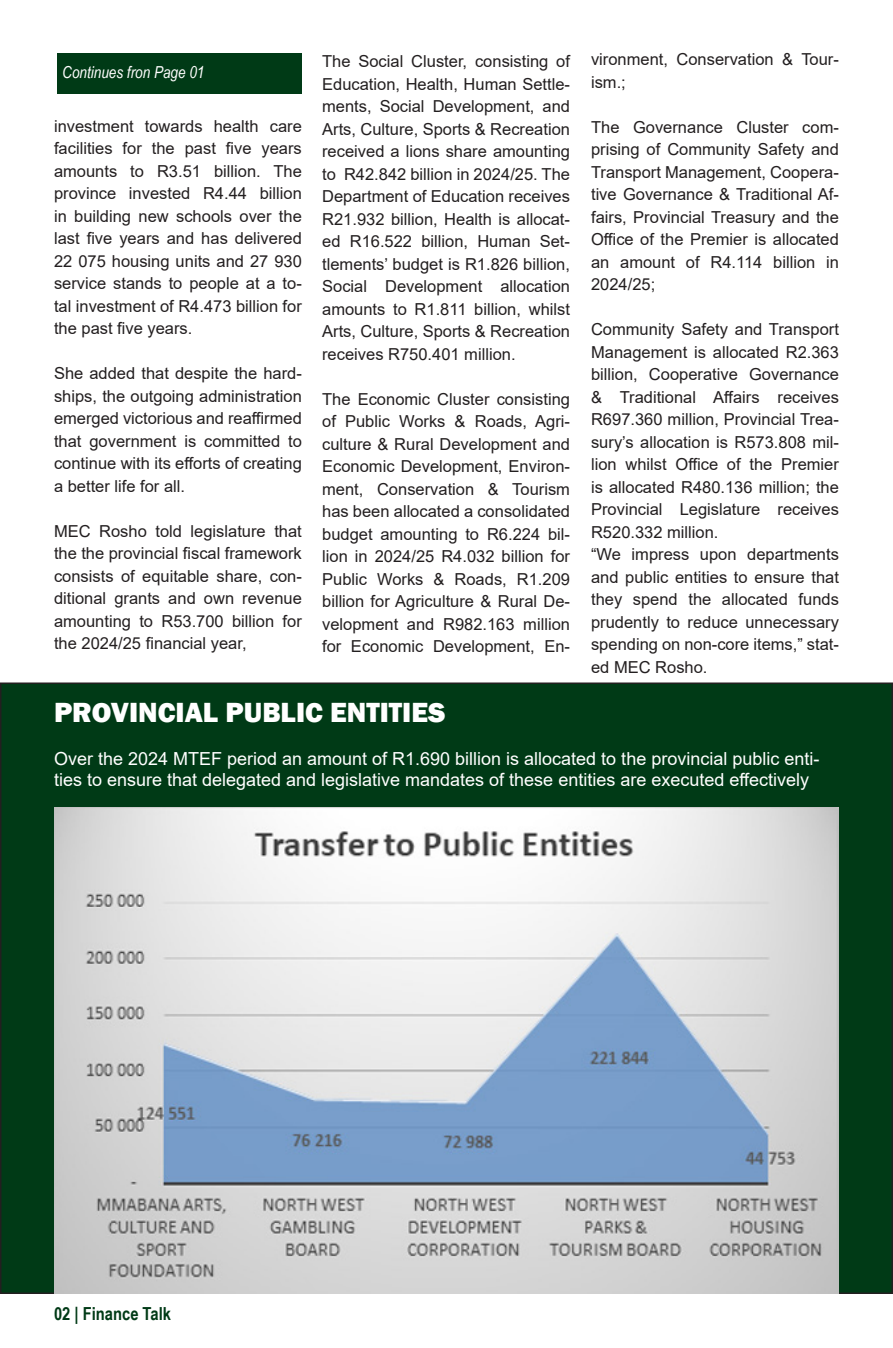
<style>
.page{position:relative;width:893px;height:1348px;background:#fff}
.page>*{position:absolute;margin:0;border:0;box-sizing:border-box;transform-origin:0 0}
.t1{font:800 28.5px "Franklin Gothic";color:#fff}
.t2{font:18px/21.6px "Arial";color:#fff}
.t3{font:700 18px "Arial Narrow";color:#003a16}
.t4{font:16.5px/22.5px "Arial";color:#231f20;text-align:justify}
.t5{font:italic 16.5px "Arial Narrow";color:#fff}
</style>
<div class="page">
<div style="left:1px;top:683px;width:891px;height:610px;background:#003a16"></div>
<div style="left:57px;top:53px;width:245px;height:40px;background:#003a16"></div>
<img style="left:54px;top:807px;width:785px;height:487px">
<p class="t5" style="left:62px;top:60px;width:144px">Continues fron Page 01</p>
<p class="t4" style="left:322px;top:50px;width:249px">The Social Cluster, consisting of Education, Health, Human Settle&shy;ments, Social Development, and Arts, Culture, Sports &amp; Recreation received a lions share amounting to R42.842 billion in 2024/25. The Department of Education receives R21.932 billion, Health is allocat&shy;ed R16.522 billion, Human Set&shy;tlements’ budget is R1.826 billion, Social Development allocation amounts to R1.811 billion, whilst Arts, Culture, Sports &amp; Recreation receives R750.401 million.</p>
<p class="t4" style="left:322px;top:388px;width:249px">The Economic Cluster consisting of Public Works &amp; Roads, Agri&shy;culture &amp; Rural Development and Economic Development, Environ&shy;ment, Conservation &amp; Tourism has been allocated a consolidated budget amounting to R6.224 bil&shy;lion in 2024/25 R4.032 billion for Public Works &amp; Roads, R1.209 billion for Agriculture &amp; Rural De&shy;velopment and R982.163 million for Economic Development, En-</p>
<p class="t4" style="left:54px;top:115px;width:249px">investment towards health care facilities for the past five years amounts to R3.51 billion. The province invested R4.44 billion in building new schools over the last five years and has delivered 22 075 housing units and 27 930 service stands to people at a to&shy;tal investment of R4.473 billion for the past five years.</p>
<p class="t4" style="left:54px;top:362px;width:249px">She added that despite the hard&shy;ships, the outgoing administration emerged victorious and reaffirmed that government is committed to continue with its efforts of creating a better life for all.</p>
<p class="t4" style="left:54px;top:520px;width:249px">MEC Rosho told legislature that the the provincial fiscal framework consists of equitable share, con&shy;ditional grants and own revenue amounting to R53.700 billion for the 2024/25 financial year,</p>
<p class="t4" style="left:591px;top:48px;width:249px">vironment, Conservation &amp; Tour&shy;ism.;</p>
<p class="t4" style="left:591px;top:115px;width:249px">The Governance Cluster com&shy;prising of Community Safety and Transport Management, Coopera&shy;tive Governance &amp; Traditional Af&shy;fairs, Provincial Treasury and the Office of the Premier is allocated an amount of R4.114 billion in 2024/25;</p>
<p class="t4" style="left:591px;top:318px;width:249px">Community Safety and Transport Management is allocated R2.363 billion, Cooperative Governance &amp; Traditional Affairs receives R697.360 million, Provincial Trea&shy;sury’s allocation is R573.808 mil&shy;lion whilst Office of the Premier is allocated R480.136 million; the Provincial Legislature receives R520.332 million.</p>
<p class="t4" style="left:591px;top:543px;width:249px">“We impress upon departments and public entities to ensure that they spend the allocated funds prudently to reduce unnecessary spending on non-core items,” stat&shy;ed MEC Rosho.</p>
<p class="t1" style="left:54px;top:694px;width:393px">PROVINCIAL PUBLIC ENTITIES</p>
<p class="t2" style="left:54px;top:747px;width:767px">Over the 2024 MTEF period an amount of R1.690 billion is allocated to the provincial public enti&shy;ties to ensure that delegated and legislative mandates of these entities are executed effectively</p>
<p class="t3" style="left:54px;top:1300px;width:119px">02 | Finance Talk</p>
</div>
